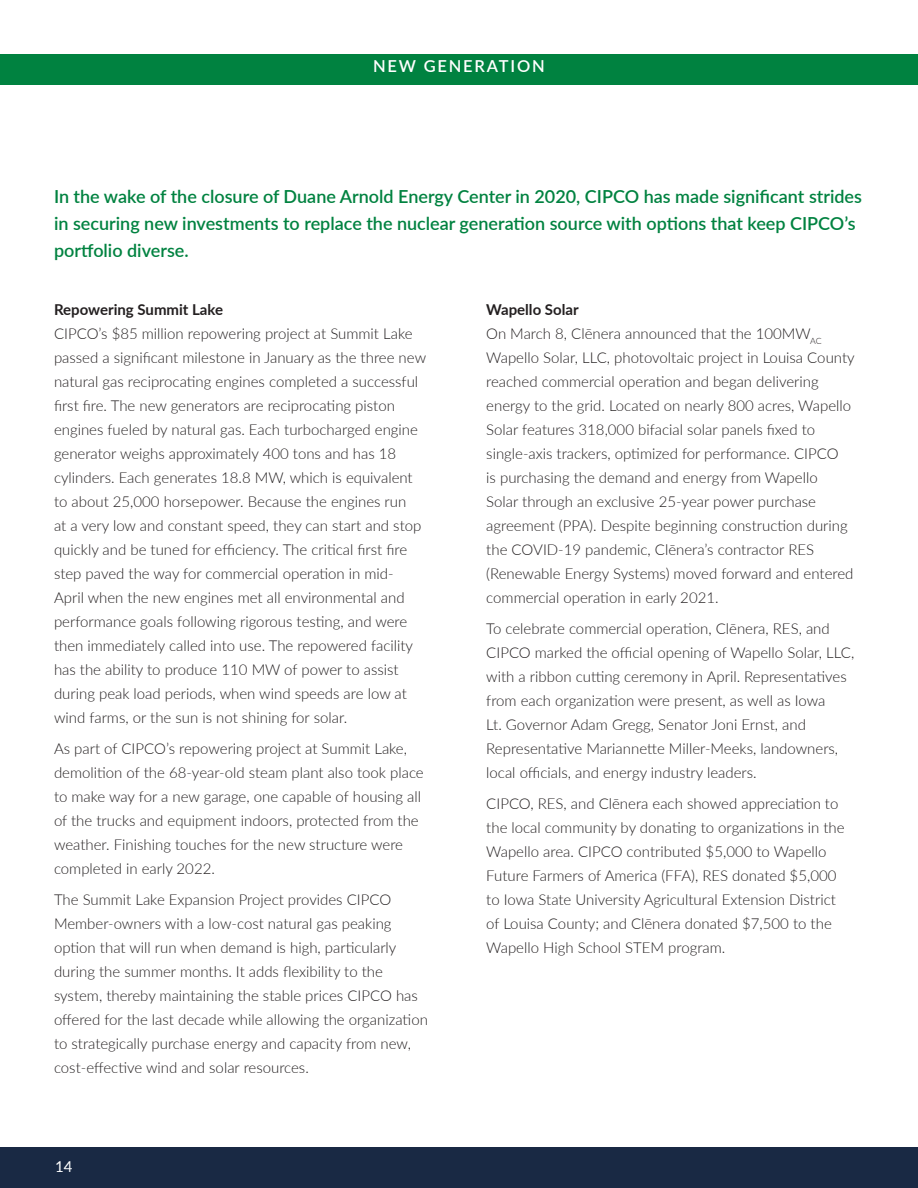
<style>
.page{position:relative;width:918px;height:1188px;background:#fff}
.page>*{position:absolute;margin:0;border:0;box-sizing:border-box;transform-origin:0 0}
.AR21_Body_Text{font:600 18px/27px "Lato";color:#008240}
.t1{font:600 16.5px "Lato";letter-spacing:.11em;color:#fff}
.AR21_Body_Text-2{font:300 15px/24px "Lato";color:#231f20}
.t2{font:15px "Lato";color:#fff}
.s1{font-weight:700}
</style>
<div class="page">
<div style="left:0;top:1148px;width:918px;height:40px;background:#192944"></div>
<div style="left:0;top:54px;width:918px;height:30px;background:#008240"></div>
<p class="t1" style="left:373px;top:54px;width:173px">NEW GENERATION</p>
<p class="AR21_Body_Text" style="left:54px;top:183px;width:810px">In the wake of the closure of Duane Arnold Energy Center in 2020, CIPCO has made significant strides in securing new investments to replace the nuclear generation source with options that keep CIPCO’s portfolio diverse.</p>
<p class="AR21_Body_Text-2" style="left:54px;top:297px;width:374px"><span class="s1">Repowering Summit Lake<br></span>CIPCO’s $85 million repowering project at Summit Lake passed a significant milestone in January as the three new natural gas reciprocating engines completed a successful first fire. The new generators are reciprocating piston engines fueled by natural gas. Each turbocharged engine generator weighs approximately 400 tons and has 18 cylinders. Each generates 18.8 MW, which is equivalent to about 25,000 horsepower. Because the engines run<br>at a very low and constant speed, they can start and stop quickly and be tuned for efficiency. The critical first fire step paved the way for commercial operation in mid-April when the new engines met all environmental and performance goals following rigorous testing, and were then immediately called into use. The repowered facility has the ability to produce 110 MW of power to assist during peak load periods, when wind speeds are low at wind farms, or the sun is not shining for solar.</p>
<p class="AR21_Body_Text-2" style="left:54px;top:736px;width:371px">As part of CIPCO’s repowering project at Summit Lake, demolition of the 68-year-old steam plant also took place to make way for a new garage, one capable of housing all of the trucks and equipment indoors, protected from the weather. Finishing touches for the new structure were completed in early 2022.</p>
<p class="AR21_Body_Text-2" style="left:54px;top:887px;width:375px">The Summit Lake Expansion Project provides CIPCO Member-owners with a low-cost natural gas peaking option that will run when demand is high, particularly during the summer months. It adds flexibility to the system, thereby maintaining the stable prices CIPCO has offered for the last decade while allowing the organization to strategically purchase energy and capacity from new, cost-effective wind and solar resources.</p>
<p class="t2" style="left:55px;top:1156px;width:19px">14</p>
<p class="AR21_Body_Text-2" style="left:486px;top:297px;width:370px"><span class="s1">Wapello Solar<br></span>On March 8, Clēnera announced that the 100MW<sub>AC </sub>Wapello Solar, LLC, photovoltaic project in Louisa County reached commercial operation and began delivering energy to the grid. Located on nearly 800 acres, Wapello Solar features 318,000 bifacial solar panels fixed to single-axis trackers, optimized for performance. CIPCO<br>is purchasing the demand and energy from Wapello<br>Solar through an exclusive 25-year power purchase agreement (PPA). Despite beginning construction during the COVID-19 pandemic, Clēnera’s contractor RES (Renewable Energy Systems) moved forward and entered commercial operation in early 2021.</p>
<p class="AR21_Body_Text-2" style="left:486px;top:616px;width:369px">To celebrate commercial operation, Clēnera, RES, and CIPCO marked the official opening of Wapello Solar, LLC, with a ribbon cutting ceremony in April. Representatives from each organization were present, as well as Iowa<br>Lt. Governor Adam Gregg, Senator Joni Ernst, and Representative Mariannette Miller-Meeks, landowners, local officials, and energy industry leaders.</p>
<p class="AR21_Body_Text-2" style="left:486px;top:791px;width:360px">CIPCO, RES, and Clēnera each showed appreciation to the local community by donating to organizations in the Wapello area. CIPCO contributed $5,000 to Wapello Future Farmers of America (FFA), RES donated $5,000 to Iowa State University Agricultural Extension District of Louisa County; and Clēnera donated $7,500 to the Wapello High School STEM program.</p>
</div>
